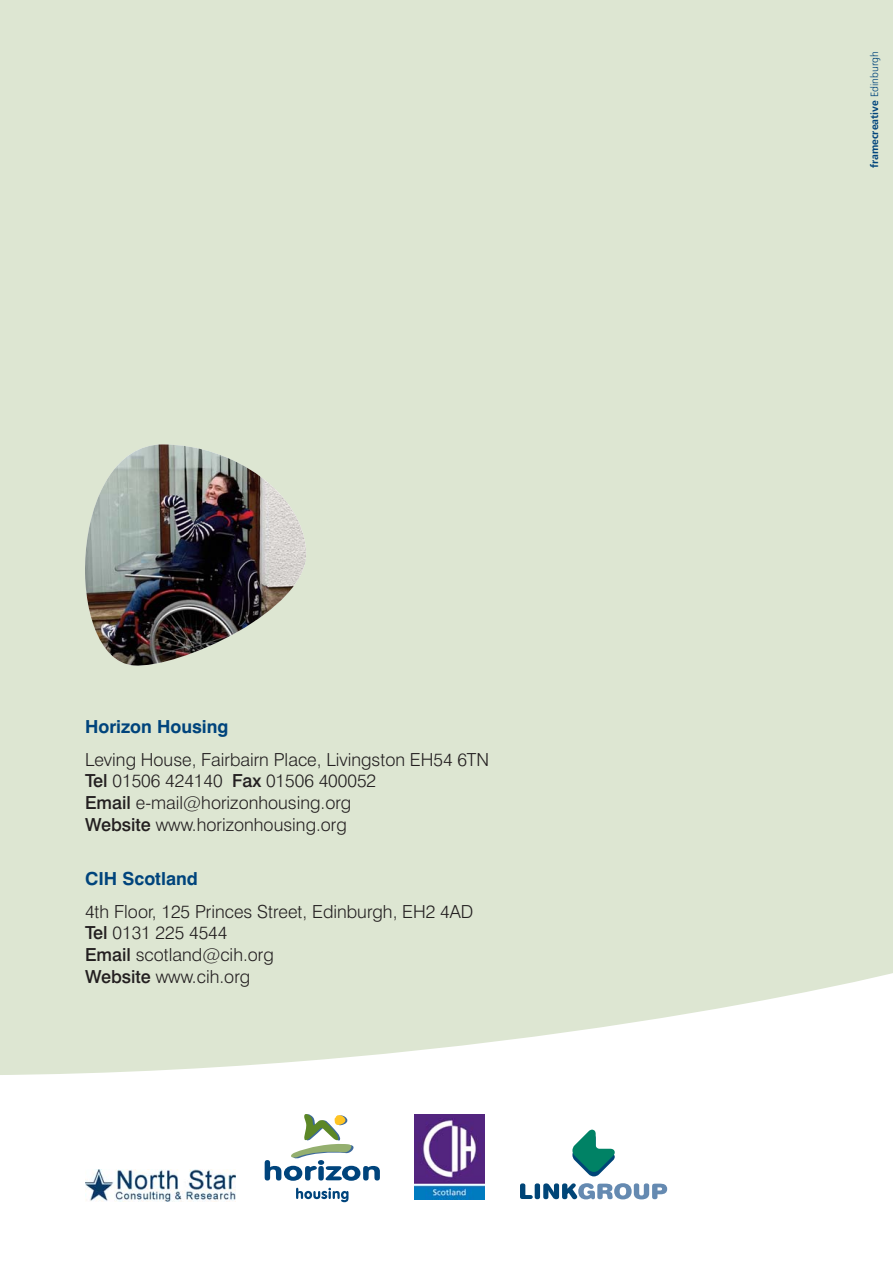
<style>
.page{position:relative;width:893px;height:1263px;background:#fff}
.page>*{position:absolute;margin:0;border:0;box-sizing:border-box;transform-origin:0 0}
.t1{font:300 18px/21.8px "Swiss 721 BT";color:#231f20}
.t2{font:700 18px "Swiss 721 BT";color:#00447c}
.t3{font:10.5px "Freeway Demi";color:#00447c}
.s1{font-weight:500}
.s2{font-family:"Freeway";font-weight:300}
</style>
<div class="page">
<div style="left:0;top:0;width:893px;height:1075px;background:#dde6d2"></div>
<div style="left:63px;top:444px;width:245px;height:225px;background:#dde6d2"></div>
<img style="left:84px;top:444px;width:223px;height:222px">
<svg style="left:296px;top:1188px;width:52px;height:14px"></svg>
<svg style="left:265px;top:1114px;width:115px;height:67px"></svg>
<img style="left:415px;top:1114px;width:69px;height:85px">
<img style="left:86px;top:1169px;width:150px;height:33px">
<svg style="left:572px;top:1130px;width:43px;height:46px"></svg>
<svg style="left:520px;top:1183px;width:13px;height:16px"></svg>
<div style="left:535px;top:1183px;width:5px;height:16px;background:#004577;border-radius:2px"></div>
<svg style="left:543px;top:1183px;width:124px;height:16px"></svg>
<h2 class="t2" style="left:85px;top:719px;width:145px">Horizon Housing</h2>
<p class="t1" style="left:85px;top:750px;width:406px">Leving House, Fairbairn Place, Livingston EH54 6TN <span class="s1">Tel</span> 01506 424140 <span class="s1">Fax</span> 01506 400052<br><span class="s1">Email</span> e-mail@horizonhousing.org<br><span class="s1">Website</span> www.horizonhousing.org</p>
<h2 class="t2" style="left:85px;top:871px;width:114px">CIH Scotland</h2>
<p class="t1" style="left:85px;top:902px;width:390px">4th Floor, 125 Princes Street, Edinburgh, EH2 4AD<br><span class="s1">Tel</span> 0131 225 4544<br><span class="s1">Email</span> scotland@cih.org<br><span class="s1">Website</span> www.cih.org</p>
<p class="t3" style="left:869px;top:168px;width:119px;rotate:-90deg">framecreative <span class="s2">Edinburgh</span></p>
</div>
